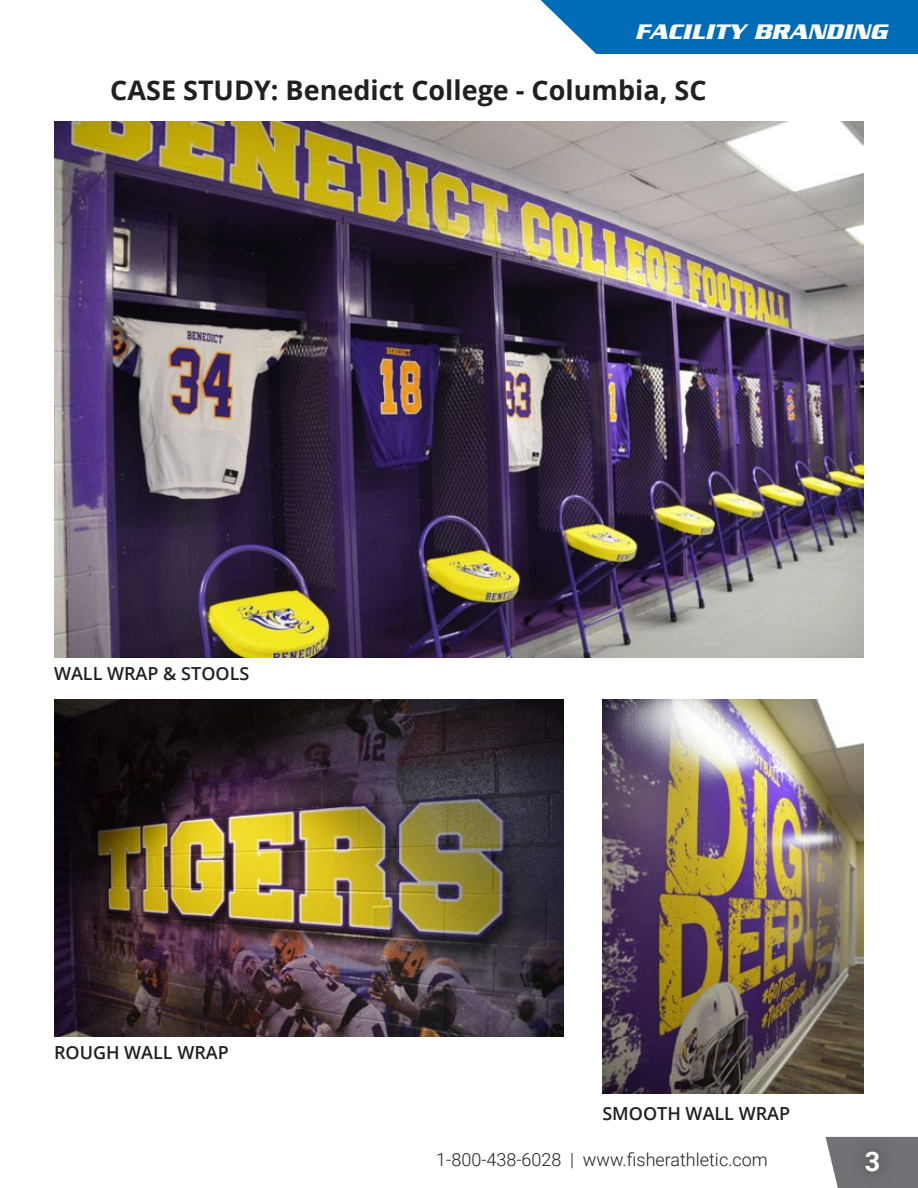
<style>
.page{position:relative;width:918px;height:1188px;background:#fff}
.page>*{position:absolute;margin:0;border:0;box-sizing:border-box;transform-origin:0 0}
.t1{font:700 27px "Open Sans";color:#231f20}
.t2{font:700 27px "Roboto";color:#fff}
.t3{font:italic 700 22.8px "Serpentine";color:#fff}
.t4{font:600 18px "Open Sans";color:#231f20}
.t5{font:300 18px "Roboto";color:#231f20}
</style>
<div class="page">
<svg style="left:826px;top:1137px;width:92px;height:51px;background:#828386"></svg>
<div style="left:849px;top:1134px;width:47px;height:54px;background:#6f7073"></div>
<img style="left:54px;top:122px;width:810px;height:536px">
<img style="left:54px;top:699px;width:510px;height:338px">
<img style="left:602px;top:699px;width:262px;height:395px">
<svg style="left:541px;top:0;width:377px;height:54px;background:#1275bb"></svg>
<p class="t3" style="left:635px;top:19px;width:253px">FACILITY BRANDING</p>
<p class="t1" style="left:110px;top:71px;width:598px">CASE STUDY: Benedict College - Columbia, SC</p>
<p class="t4" style="left:54px;top:662px;width:197px">WALL WRAP &amp; STOOLS</p>
<p class="t4" style="left:54px;top:1040px;width:176px">ROUGH WALL WRAP</p>
<p class="t4" style="left:602px;top:1101px;width:189px">SMOOTH WALL WRAP</p>
<p class="t5" style="left:436px;top:1147px;width:333px">1-800-438-6028 | www.fisherathletic.com</p>
<h1 class="t2" style="left:865px;top:1142px;width:17px">3</h1>
</div>
